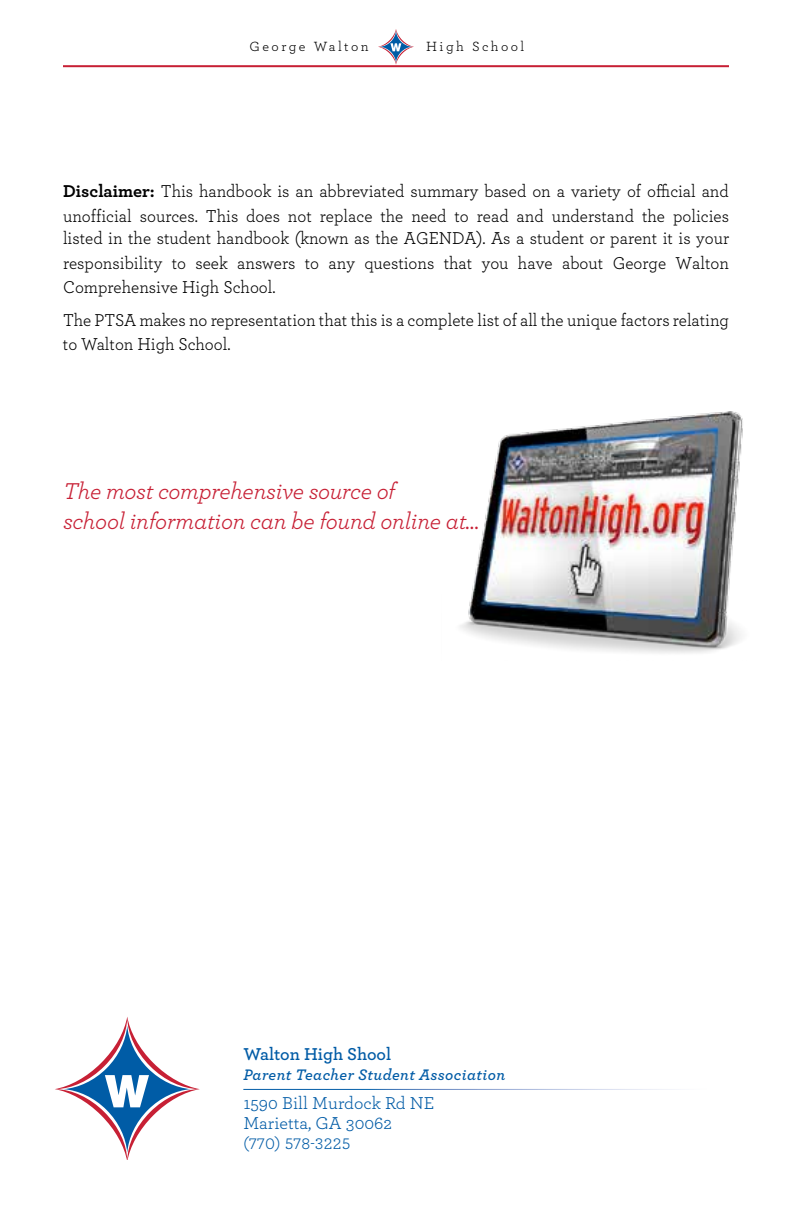
<style>
.page{position:relative;width:792px;height:1224px;background:#fff}
.page>*{position:absolute;margin:0;border:0;box-sizing:border-box;transform-origin:0 0}
.t1{font:italic 24px/30px "Archer";letter-spacing:-.01em;color:#c71f34}
.t2{font:18px/23.4px "Archer";color:#000;scale:.95 1}
.t3{font:18px/20px "Archer";color:#005ba6}
.t4{font:600 18px "Archer";color:#005ba6}
.t5{font:italic 600 16px "Archer";letter-spacing:.025em;color:#005ba6}
.t6{font:16px "Archer";letter-spacing:.025em;color:#005ba6}
.t7{font:14px "Archer";letter-spacing:.175em;color:#000}
.s1{font-weight:700}
</style>
<div class="page">
<hr style="left:63px;top:65px;width:666px;height:2px;background:#c71f34">
<svg style="left:378px;top:29px;width:36px;height:36px"></svg>
<svg style="left:55px;top:1017px;width:145px;height:143px"></svg>
<img style="left:460px;top:412px;width:283px;height:241px">
<p class="t7" style="left:250px;top:37px;width:121px">George Walton</p>
<p class="t7" style="left:426px;top:37px;width:100px">High School</p>
<p class="t2" style="left:63px;top:179px;width:703px;text-align:justify"><span class="s1">Disclaimer:</span> This handbook is an abbreviated summary based on a variety of official and unofficial sources. This does not replace the need to read and understand the policies listed in the student handbook (known as the AGENDA). As a student or parent it is your</p>
<p class="t2" style="left:63px;top:251px;width:703px;line-height:24px">responsibility to seek answers to any questions that you have about George Walton<br>Comprehensive High School.</p>
<p class="t2" style="left:63px;top:307px;width:702px;line-height:24px">The PTSA makes no representation that this is a complete list of all the unique factors relating to Walton High School.</p>
<h1 class="t1" style="left:63px;top:475px;width:418px">The most comprehensive source of<br>school information can be found online at…</h1>
<p class="t4" style="left:243px;top:1040px;width:149px">Walton High Shool</p>
<p class="t5" style="left:243px;top:1062px;width:264px">Parent Teacher Student Association</p>
<p class="t3" style="left:243px;top:1092px;width:193px">1590 Bill Murdock Rd NE<br>Marietta, GA 30062</p>
<p class="t6" style="left:243px;top:1133px;width:108px">(770) 578-3225</p>
</div>
